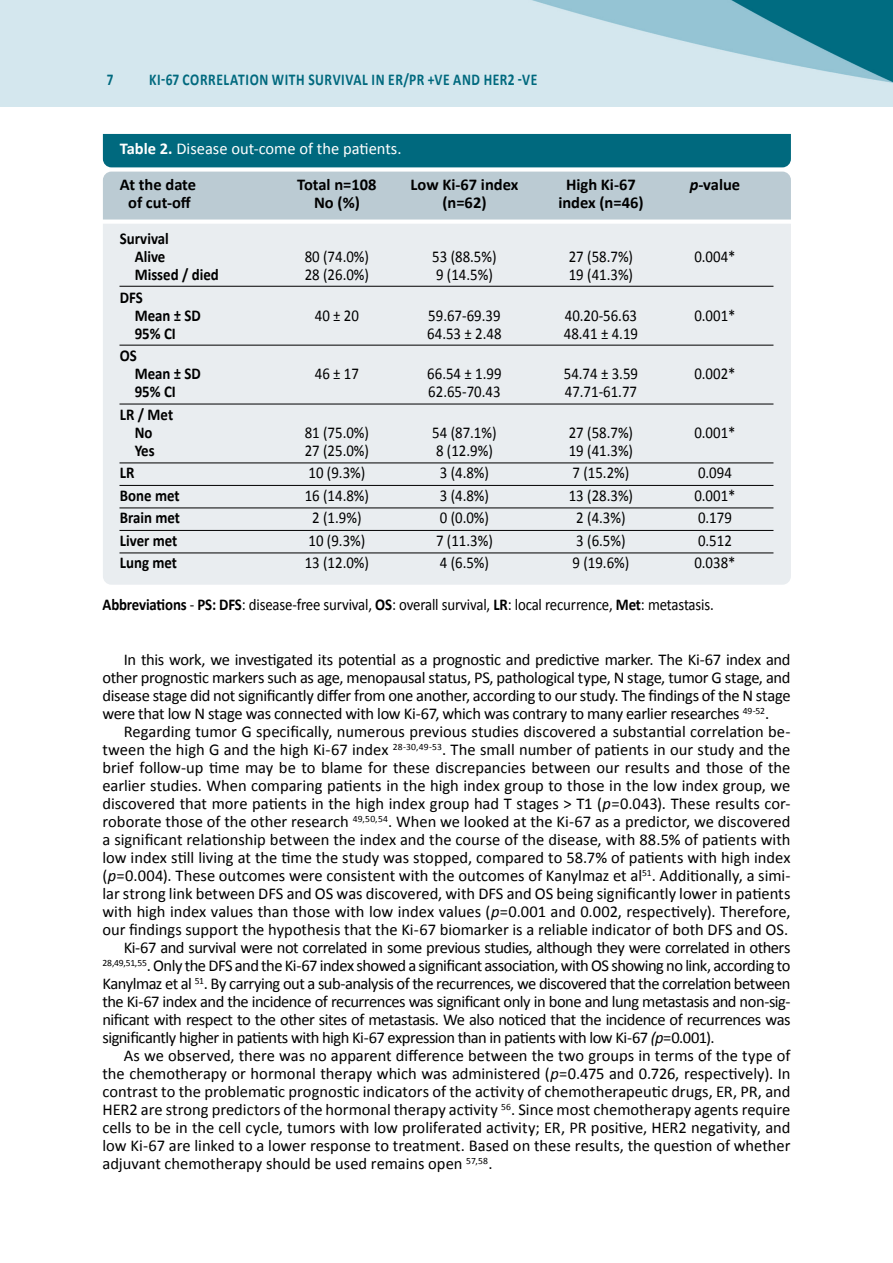
<style>
.page{position:relative;width:893px;height:1263px;background:#fff}
.page>*{position:absolute;margin:0;border:0;box-sizing:border-box;transform-origin:0 0}
.t1{font:16.5px/18px "Calibri";letter-spacing:-.005em;color:#000;text-align:justify}
.t2{font:16.5px "Calibri";letter-spacing:-.03em;color:#000}
.t3{font:16.5px "Calibri";letter-spacing:-.005em;color:#000;scale:.9 1}
.t4{font:700 16.5px/18px "Calibri";color:#000;scale:.9 1}
.t5{font:16.5px "Calibri";letter-spacing:-.035em;color:#000}
.t6{font:700 16.5px "Calibri";color:#000}
.t7{font:700 16.5px "Calibri";letter-spacing:.04em;color:#00697e;scale:.82 1}
.t8{font:16.5px/36px "Calibri";color:#fff}
.t9{font:700 16.5px "Calibri";letter-spacing:.04em;color:#00697e;scale:.8 1}
.s1{font-weight:700}
.s2{font-weight:700;color:#000}
.s3{font-style:italic}
</style>
<div class="page">
<img style="left:0;top:0;width:893px;height:106px">
<svg style="left:103px;top:134px;width:688px;height:86px;background:#76a7b4"></svg>
<div style="left:103px;top:224px;width:688px;height:361px;background:#e9edf0"></div>
<hr style="left:119px;top:286px;width:654px;height:1px;background:#000">
<hr style="left:119px;top:345px;width:654px;height:1px;background:#000">
<hr style="left:119px;top:404px;width:654px;height:1px;background:#000">
<hr style="left:119px;top:462px;width:654px;height:1px;background:#000">
<hr style="left:119px;top:485px;width:654px;height:1px;background:#000">
<hr style="left:119px;top:507px;width:654px;height:1px;background:#000">
<hr style="left:119px;top:530px;width:654px;height:1px;background:#000">
<hr style="left:119px;top:552px;width:654px;height:1px;background:#000">
<p class="t9" style="left:107px;top:69px;width:10px">7</p>
<p class="t7" style="left:149px;top:69px;width:475px">KI-67 CORRELATION WITH SURVIVAL IN ER/PR +VE AND HER2 -VE</p>
<p class="t8" style="left:120px;top:130px;width:283px"><span class="s1">Table 2.</span> Disease out-come of the patients.<br><span class="s2">At the date</span></p>
<p class="t6" style="left:297px;top:175px;width:81px">Total n=108</p>
<p class="t6" style="left:410px;top:175px;width:109px">Low Ki-67 index</p>
<p class="t6" style="left:566px;top:175px;width:71px">High Ki-67</p>
<p class="t6" style="left:690px;top:175px;width:52px"><span class="s3">p</span>-value</p>
<p class="t6" style="left:128px;top:193px;width:64px">of cut-off</p>
<p class="t6" style="left:314px;top:193px;width:47px">No (%)</p>
<p class="t6" style="left:442px;top:193px;width:46px">(n=62)</p>
<p class="t6" style="left:558px;top:193px;width:87px">index (n=46)</p>
<p class="t4" style="left:120px;top:229px;width:56px;text-align:right">Survival<br>Alive</p>
<p class="t3" style="left:305px;top:247px;width:73px">80 (74.0%)</p>
<p class="t3" style="left:432px;top:247px;width:73px">53 (88.5%)</p>
<p class="t3" style="left:569px;top:247px;width:73px">27 (58.7%)</p>
<p class="t3" style="left:694px;top:247px;width:47px">0.004*</p>
<p class="t4" style="left:135px;top:265px;width:95px">Missed / died</p>
<p class="t3" style="left:305px;top:265px;width:73px">28 (26.0%)</p>
<p class="t3" style="left:436px;top:265px;width:65px">9 (14.5%)</p>
<p class="t3" style="left:569px;top:265px;width:73px">19 (41.3%)</p>
<p class="t4" style="left:135px;top:288px;width:75px;text-indent:-15px">DFS<br>Mean ± SD</p>
<p class="t3" style="left:315px;top:305px;width:51px">40 ± 20</p>
<p class="t3" style="left:428px;top:305px;width:82px">59.67-69.39</p>
<p class="t3" style="left:565px;top:305px;width:82px">40.20-56.63</p>
<p class="t3" style="left:694px;top:305px;width:47px">0.001*</p>
<p class="t4" style="left:135px;top:324px;width:47px">95% CI</p>
<p class="t3" style="left:427px;top:323px;width:84px">64.53 ± 2.48</p>
<p class="t3" style="left:564px;top:323px;width:84px">48.41 ± 4.19</p>
<p class="t4" style="left:135px;top:346px;width:75px;text-indent:-15px">OS<br>Mean ± SD</p>
<p class="t3" style="left:315px;top:364px;width:51px">46 ± 17</p>
<p class="t3" style="left:427px;top:364px;width:84px">66.54 ± 1.99</p>
<p class="t3" style="left:564px;top:364px;width:84px">54.74 ± 3.59</p>
<p class="t3" style="left:694px;top:364px;width:47px">0.002*</p>
<p class="t4" style="left:135px;top:382px;width:47px">95% CI</p>
<p class="t3" style="left:428px;top:382px;width:82px">62.65-70.43</p>
<p class="t3" style="left:565px;top:382px;width:82px">47.71-61.77</p>
<p class="t4" style="left:120px;top:405px;width:61px;text-align:center">LR / Met<br>No</p>
<p class="t3" style="left:305px;top:422px;width:73px">81 (75.0%)</p>
<p class="t3" style="left:432px;top:422px;width:73px">54 (87.1%)</p>
<p class="t3" style="left:569px;top:422px;width:73px">27 (58.7%)</p>
<p class="t3" style="left:694px;top:422px;width:47px">0.001*</p>
<p class="t4" style="left:135px;top:441px;width:24px">Yes</p>
<p class="t3" style="left:305px;top:440px;width:73px">27 (25.0%)</p>
<p class="t3" style="left:436px;top:440px;width:65px">8 (12.9%)</p>
<p class="t3" style="left:569px;top:440px;width:73px">19 (41.3%)</p>
<p class="t4" style="left:120px;top:463px;width:18px">LR</p>
<p class="t3" style="left:308px;top:463px;width:65px">10 (9.3%)</p>
<p class="t3" style="left:440px;top:463px;width:56px">3 (4.8%)</p>
<p class="t3" style="left:572px;top:463px;width:65px">7 (15.2%)</p>
<p class="t3" style="left:698px;top:463px;width:39px">0.094</p>
<p class="t4" style="left:120px;top:486px;width:68px">Bone met</p>
<p class="t3" style="left:305px;top:485px;width:73px">16 (14.8%)</p>
<p class="t3" style="left:440px;top:485px;width:56px">3 (4.8%)</p>
<p class="t3" style="left:569px;top:485px;width:73px">13 (28.3%)</p>
<p class="t3" style="left:694px;top:485px;width:47px">0.001*</p>
<p class="t4" style="left:120px;top:508px;width:68px">Brain met</p>
<p class="t3" style="left:312px;top:508px;width:56px">2 (1.9%)</p>
<p class="t3" style="left:440px;top:508px;width:56px">0 (0.0%)</p>
<p class="t3" style="left:576px;top:508px;width:56px">2 (4.3%)</p>
<p class="t3" style="left:698px;top:508px;width:39px">0.179</p>
<p class="t4" style="left:120px;top:531px;width:65px">Liver met</p>
<p class="t3" style="left:308px;top:530px;width:65px">10 (9.3%)</p>
<p class="t3" style="left:436px;top:530px;width:65px">7 (11.3%)</p>
<p class="t3" style="left:576px;top:530px;width:56px">3 (6.5%)</p>
<p class="t3" style="left:698px;top:530px;width:39px">0.512</p>
<p class="t4" style="left:120px;top:553px;width:65px">Lung met</p>
<p class="t3" style="left:305px;top:553px;width:73px">13 (12.0%)</p>
<p class="t3" style="left:440px;top:553px;width:56px">4 (6.5%)</p>
<p class="t3" style="left:572px;top:553px;width:65px">9 (19.6%)</p>
<p class="t3" style="left:694px;top:553px;width:47px">0.038*</p>
<p class="t3" style="left:102px;top:594px;width:681px"><span class="s1">Abbreviations</span> - <span class="s1">PS: DFS</span>: disease-free survival, <span class="s1">OS</span>: overall survival, <span class="s1">LR</span>: local recurrence, <span class="s1">Met</span>: metastasis.</p>
<p class="t1" style="left:102px;top:650px;width:689px;text-indent:21px">In this work, we investigated its potential as a prognostic and predictive marker. The Ki-67 index and other prognostic markers such as age, menopausal status, PS, pathological type, N stage, tumor G stage, and disease stage did not significantly differ from one another, according to our study. The findings of the N stage were that low N stage was connected with low Ki-67, which was contrary to many earlier researches <sup>49-52</sup>.</p>
<p class="t1" style="left:124px;top:722px;width:668px">Regarding tumor G specifically, numerous previous studies discovered a substantial correlation be-</p>
<p class="t1" style="left:102px;top:740px;width:689px">tween the high G and the high Ki-67 index <sup>28-30,49-53</sup>. The small number of patients in our study and the</p>
<p class="t1" style="left:102px;top:758px;width:689px">brief follow-up time may be to blame for these discrepancies between our results and those of the</p>
<p class="t1" style="left:102px;top:776px;width:689px">earlier studies. When comparing patients in the high index group to those in the low index group, we</p>
<p class="t1" style="left:102px;top:794px;width:689px">discovered that more patients in the high index group had T stages &gt; T1 (<span class="s3">p</span>=0.043). These results cor-</p>
<p class="t1" style="left:102px;top:812px;width:689px">roborate those of the other research <sup>49,50,54</sup>. When we looked at the Ki-67 as a predictor, we discovered</p>
<p class="t1" style="left:102px;top:830px;width:689px">a significant relationship between the index and the course of the disease, with 88.5% of patients with</p>
<p class="t1" style="left:102px;top:848px;width:689px">low index still living at the time the study was stopped, compared to 58.7% of patients with high index</p>
<p class="t1" style="left:102px;top:866px;width:689px">(<span class="s3">p</span>=0.004). These outcomes were consistent with the outcomes of Kanylmaz et al<sup>51</sup>. Additionally, a simi-</p>
<p class="t1" style="left:102px;top:884px;width:689px">lar strong link between DFS and OS was discovered, with DFS and OS being significantly lower in patients</p>
<p class="t1" style="left:102px;top:902px;width:690px">with high index values than those with low index values (<span class="s3">p</span>=0.001 and 0.002, respectively). Therefore,</p>
<p class="t1" style="left:102px;top:920px;width:687px">our findings support the hypothesis that the Ki-67 biomarker is a reliable indicator of both DFS and OS.</p>
<p class="t2" style="left:124px;top:937px;width:668px">Ki-67 and survival were not correlated in some previous studies, although they were correlated in others</p>
<p class="t2" style="left:102px;top:955px;width:689px"><sup>28,49,51,55</sup>. Only the DFS and the Ki-67 index showed a significant association, with OS showing no link, according to</p>
<p class="t2" style="left:102px;top:973px;width:689px">Kanylmaz et al <sup>51</sup>. By carrying out a sub-analysis of the recurrences, we discovered that the correlation between</p>
<p class="t2" style="left:102px;top:991px;width:689px">the Ki-67 index and the incidence of recurrences was significant only in bone and lung metastasis and non-sig-</p>
<p class="t2" style="left:102px;top:1009px;width:689px">nificant with respect to the other sites of metastasis. We also noticed that the incidence of recurrences was</p>
<p class="t5" style="left:102px;top:1027px;width:614px">significantly higher in patients with high Ki-67 expression than in patients with low Ki-67 <span class="s3">(p</span>=0.001).</p>
<p class="t1" style="left:124px;top:1046px;width:668px">As we observed, there was no apparent difference between the two groups in terms of the type of</p>
<p class="t1" style="left:102px;top:1064px;width:689px">the chemotherapy or hormonal therapy which was administered (<span class="s3">p</span>=0.475 and 0.726, respectively). In</p>
<p class="t1" style="left:102px;top:1082px;width:689px">contrast to the problematic prognostic indicators of the activity of chemotherapeutic drugs, ER, PR, and</p>
<p class="t1" style="left:102px;top:1100px;width:689px">HER2 are strong predictors of the hormonal therapy activity <sup>56</sup>. Since most chemotherapy agents require</p>
<p class="t1" style="left:102px;top:1118px;width:689px">cells to be in the cell cycle, tumors with low proliferated activity; ER, PR positive, HER2 negativity, and</p>
<p class="t1" style="left:102px;top:1136px;width:689px">low Ki-67 are linked to a lower response to treatment. Based on these results, the question of whether</p>
<p class="t1" style="left:102px;top:1154px;width:391px">adjuvant chemotherapy should be used remains open <sup>57,58</sup>.</p>
</div>
